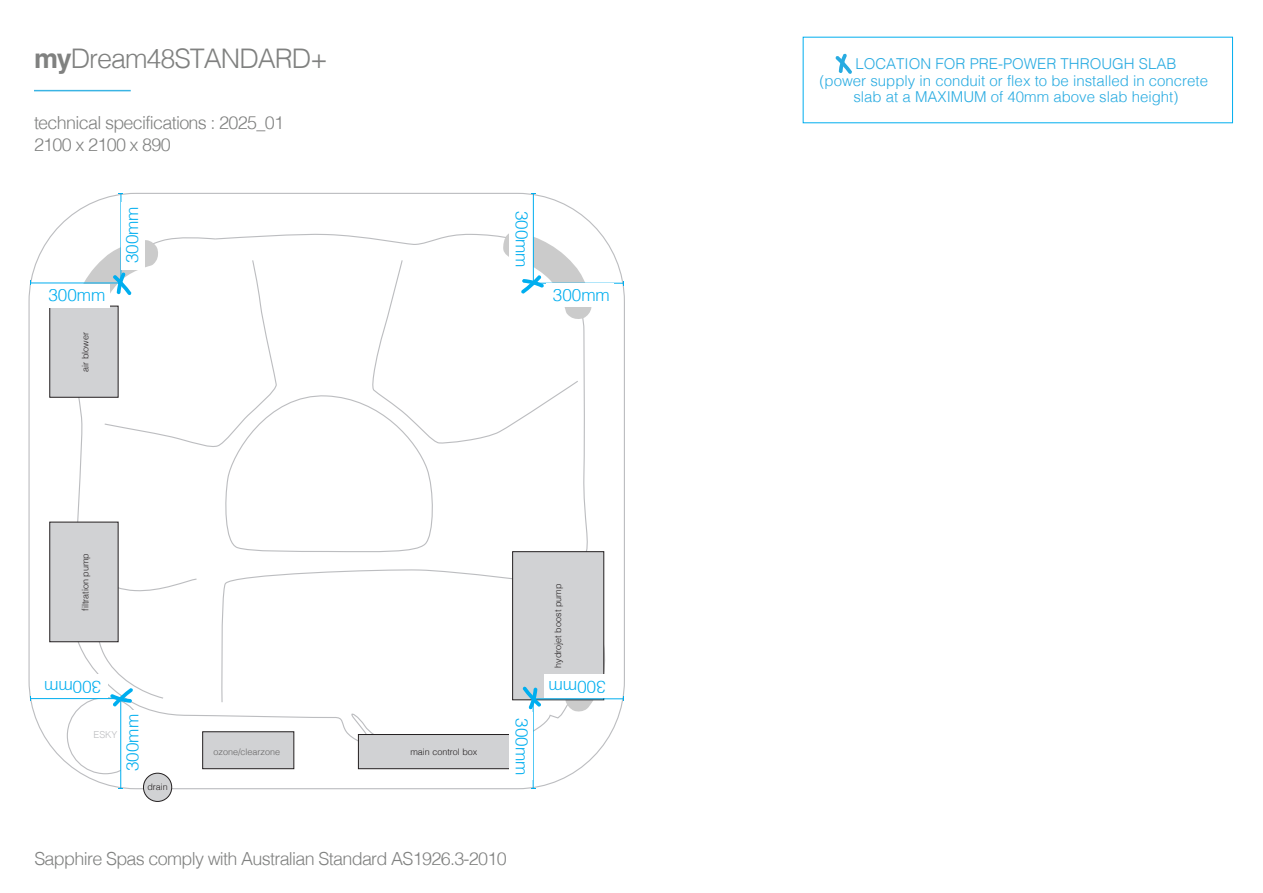
<style>
.page{position:relative;width:1263px;height:893px;background:#fff}
.page>*{position:absolute;margin:0;border:0;box-sizing:border-box;transform-origin:0 0}
.t1{font:300 27px "Helvetica";letter-spacing:-.04em;color:#808180}
.t2{font:300 18px/21.6px "Helvetica";letter-spacing:-.04em;color:#808180}
.t3{font:300 17.1px "Helvetica";color:#00aeef}
.t4{font:300 15px/16.5px "Helvetica";color:#28abe1;text-align:center}
.t5{font:300 9.6px "Helvetica";color:#bcbdc0}
.t6{font:300 9px "Helvetica";color:#231f20}
.t7{font:300 9px "Helvetica";color:#676666}
.s1{font-weight:700}
</style>
<div class="page">
<svg style="left:563px;top:598px;width:43px;height:114px"></svg>
<hr style="left:34px;top:90px;width:97px;height:1px;background:#3ab4e4">
<svg style="left:221px;top:569px;width:336px;height:133px"></svg>
<div style="left:143px;top:773px;width:29px;height:28px;background:#d1d2d4;border-radius:50%"></div>
<div style="left:143px;top:773px;width:29px;height:29px;border:1px solid #231f20;border-radius:50%"></div>
<div style="left:358px;top:734px;width:172px;height:35px;background:#d1d2d4;border:1px solid #231f20"></div>
<div style="left:512px;top:551px;width:92px;height:149px;background:#d1d2d4;border:1px solid #231f20"></div>
<div style="left:49px;top:306px;width:70px;height:92px;background:#d1d2d4;border:1px solid #231f20"></div>
<div style="left:202px;top:731px;width:92px;height:38px;background:#d1d2d4;border:1px solid #231f20"></div>
<div style="left:49px;top:522px;width:70px;height:120px;background:#d1d2d4;border:1px solid #231f20"></div>
<svg style="left:835px;top:54px;width:17px;height:20px"></svg>
<hr style="left:121px;top:193px;width:1px;height:90px;background:#00aeef">
<div style="left:121px;top:202px;width:24px;height:67px;background:#fff"></div>
<div style="left:42px;top:284px;width:68px;height:23px;background:#fff"></div>
<hr style="left:31px;top:283px;width:90px;height:1px;background:#00aeef">
<hr style="left:533px;top:283px;width:90px;height:1px;background:#00aeef">
<hr style="left:533px;top:193px;width:1px;height:90px;background:#00aeef">
<svg style="left:68px;top:231px;width:524px;height:322px"></svg>
<hr style="left:533px;top:698px;width:1px;height:91px;background:#00aeef">
<div style="left:509px;top:712px;width:24px;height:68px;background:#fff"></div>
<div style="left:544px;top:674px;width:68px;height:24px;background:#fff"></div>
<hr style="left:533px;top:698px;width:90px;height:1px;background:#00aeef">
<svg style="left:522px;top:686px;width:20px;height:23px"></svg>
<hr style="left:31px;top:698px;width:90px;height:1px;background:#00aeef">
<hr style="left:120px;top:698px;width:1px;height:91px;background:#00aeef">
<svg style="left:89px;top:574px;width:108px;height:134px"></svg>
<h1 class="t1" style="left:34px;top:35px;width:295px"><span class="s1">my</span>Dream48STANDARD+</h1>
<p class="t2" style="left:34px;top:111px;width:251px">technical specifications : 2025_01<br>2100 x 2100 x 890</p>
<p class="t3" style="left:118px;top:263px;width:59px;rotate:-90deg">300mm</p>
<p class="t3" style="left:536px;top:211px;width:59px;rotate:90deg">300mm</p>
<p class="t3" style="left:48px;top:280px;width:59px">300mm</p>
<p class="t3" style="left:553px;top:280px;width:59px">300mm</p>
<p class="t6" style="left:78px;top:372px;width:41px;rotate:-90deg">air blower</p>
<p class="t6" style="left:78px;top:611px;width:59px;rotate:-90deg">filtration pump</p>
<p class="t6" style="left:550px;top:667px;width:85px;rotate:-90deg">hydrojet boost pump</p>
<p class="t3" style="left:101px;top:702px;width:59px;rotate:-180deg">300mm</p>
<p class="t3" style="left:606px;top:702px;width:59px;rotate:-180deg">300mm</p>
<p class="t3" style="left:118px;top:771px;width:59px;rotate:-90deg">300mm</p>
<p class="t3" style="left:536px;top:718px;width:59px;rotate:90deg">300mm</p>
<p class="t5" style="left:93px;top:727px;width:25px">ESKY</p>
<p class="t7" style="left:213px;top:744px;width:68px">ozone/clearzone</p>
<p class="t6" style="left:410px;top:744px;width:69px">main control box</p>
<p class="t6" style="left:147px;top:780px;width:22px">drain</p>
<p class="t2" style="left:34px;top:846px;width:474px">Sapphire Spas comply with Australian Standard AS1926.3-2010</p>
<p class="t4" style="left:819px;top:55px;width:390px">LOCATION FOR PRE-POWER THROUGH SLAB<br>(power supply in conduit or flex to be installed in concrete slab at a MAXIMUM of 40mm above slab height)</p>
</div>
